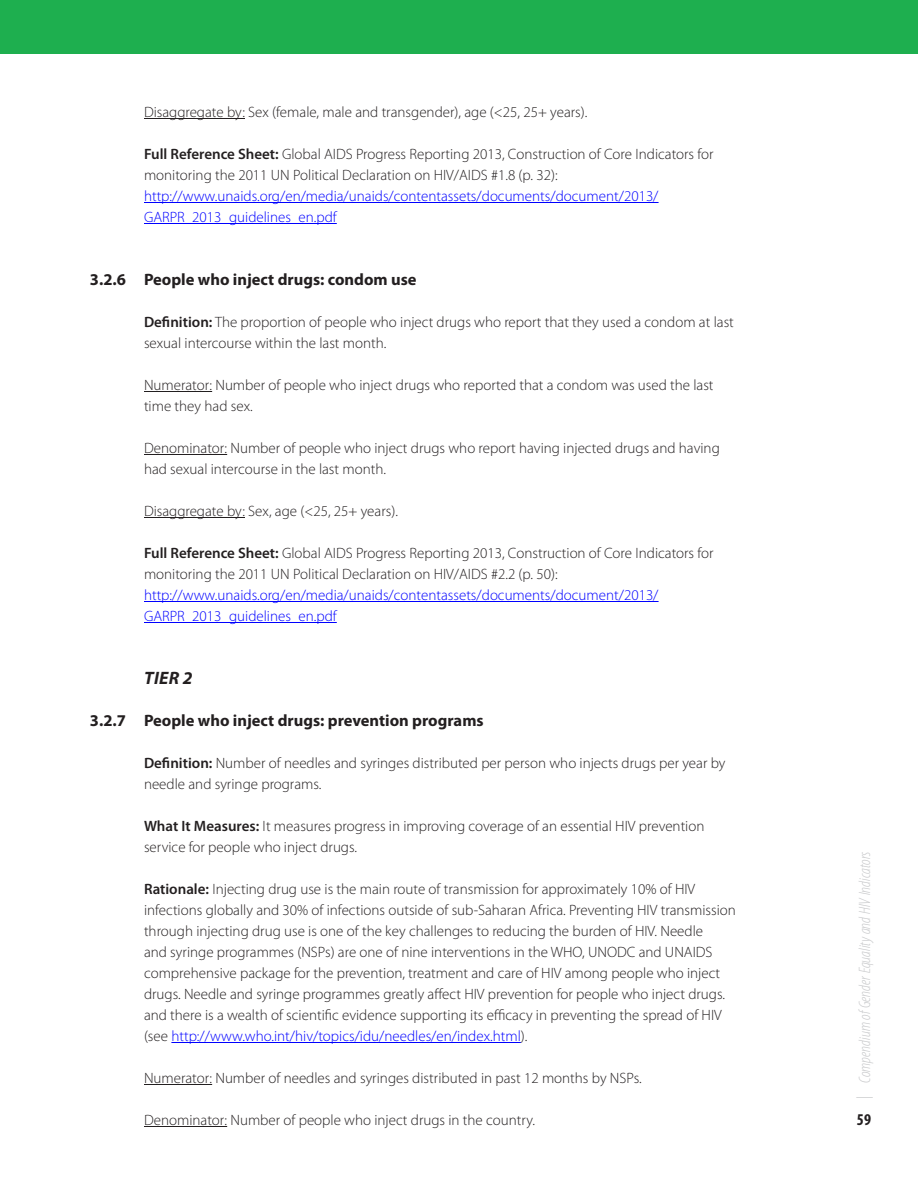
<style>
.page{position:relative;width:918px;height:1188px;background:#fff}
.page>*{position:absolute;margin:0;border:0;box-sizing:border-box;transform-origin:0 0}
.TIERS{font:italic 700 18px "Myriad Pro";color:#231f20}
.subhed_third_Indicat{font:700 16.5px "Myriad Pro";color:#231f20}
.t1{font:italic 300 condensed 16.5px "Myriad Pro";color:#c7c8ca}
.t2{font:700 condensed 16.5px "Myriad Pro";color:#231f20}
.indicator_text{font:300 15px/21px "Myriad Pro";color:#231f20}
.indicator_text-2{font:300 15px/21px "Myriad Pro";color:#00f}
.s1{font-weight:600}
.s2{color:#00f}
.s3{font-style:normal}
</style>
<div class="page">
<div style="left:0;top:0;width:918px;height:54px;background:#1eaf4f"></div>
<hr style="left:144px;top:118px;width:101px;height:1px;background:#231f20">
<hr style="left:144px;top:202px;width:515px;height:1px;background:#00f">
<hr style="left:144px;top:223px;width:193px;height:1px;background:#00f">
<hr style="left:144px;top:391px;width:68px;height:1px;background:#231f20">
<hr style="left:144px;top:454px;width:83px;height:1px;background:#231f20">
<hr style="left:144px;top:517px;width:101px;height:1px;background:#231f20">
<hr style="left:144px;top:601px;width:515px;height:1px;background:#00f">
<hr style="left:144px;top:622px;width:193px;height:1px;background:#00f">
<hr style="left:171px;top:1042px;width:350px;height:1px;background:#00f">
<hr style="left:144px;top:1084px;width:68px;height:1px;background:#231f20">
<hr style="left:144px;top:1126px;width:83px;height:1px;background:#231f20">
<p class="indicator_text" style="left:144px;top:101px;width:445px">Disaggregate by: Sex (female, male and transgender), age (&lt;25, 25+ years).</p>
<p class="indicator_text" style="left:144px;top:143px;width:571px"><span class="s1">Full Reference Sheet:</span> Global AIDS Progress Reporting 2013, Construction of Core Indicators for monitoring the 2011 UN Political Declaration on HIV/AIDS #1.8 (p. 32):</p>
<p class="indicator_text-2" style="left:144px;top:185px;width:516px">http://www.unaids.org/en/media/unaids/contentassets/documents/document/2013/<br>GARPR_2013_guidelines_en.pdf</p>
<p class="subhed_third_Indicat" style="left:90px;top:269px;width:38px">3.2.6</p>
<p class="subhed_third_Indicat" style="left:144px;top:269px;width:274px">People who inject drugs: condom use</p>
<p class="indicator_text" style="left:144px;top:311px;width:591px"><span class="s1">Definition:</span> The proportion of people who inject drugs who report that they used a condom at last sexual intercourse within the last month.</p>
<p class="indicator_text" style="left:144px;top:374px;width:571px">Numerator: Number of people who inject drugs who reported that a condom was used the last time they had sex.</p>
<p class="indicator_text" style="left:144px;top:437px;width:577px">Denominator: Number of people who inject drugs who report having injected drugs and having had sexual intercourse in the last month.</p>
<p class="indicator_text" style="left:144px;top:500px;width:255px">Disaggregate by: Sex, age (&lt;25, 25+ years).</p>
<p class="indicator_text" style="left:144px;top:542px;width:571px"><span class="s1">Full Reference Sheet:</span> Global AIDS Progress Reporting 2013, Construction of Core Indicators for monitoring the 2011 UN Political Declaration on HIV/AIDS #2.2 (p. 50):</p>
<p class="indicator_text-2" style="left:144px;top:584px;width:516px">http://www.unaids.org/en/media/unaids/contentassets/documents/document/2013/<br>GARPR_2013_guidelines_en.pdf</p>
<p class="subhed_third_Indicat" style="left:90px;top:710px;width:38px">3.2.7</p>
<p class="TIERS" style="left:144px;top:666px;width:50px">TIER 2</p>
<p class="subhed_third_Indicat" style="left:144px;top:710px;width:341px">People who inject drugs: prevention programs</p>
<p class="indicator_text" style="left:144px;top:752px;width:583px"><span class="s1">Definition:</span> Number of needles and syringes distributed per person who injects drugs per year by needle and syringe programs.</p>
<p class="indicator_text" style="left:144px;top:815px;width:562px"><span class="s1">What It Measures:</span> It measures progress in improving coverage of an essential HIV prevention service for people who inject drugs.</p>
<p class="indicator_text" style="left:144px;top:878px;width:593px"><span class="s1">Rationale:</span> Injecting drug use is the main route of transmission for approximately 10% of HIV infections globally and 30% of infections outside of sub-Saharan Africa. Preventing HIV transmission through injecting drug use is one of the key challenges to reducing the burden of HIV. Needle<br>and syringe programmes (NSPs) are one of nine interventions in the WHO, UNODC and UNAIDS comprehensive package for the prevention, treatment and care of HIV among people who inject drugs. Needle and syringe programmes greatly affect HIV prevention for people who inject drugs. and there is a wealth of scientific evidence supporting its efficacy in preventing the spread of HIV (see <span class="s2">http://www.who.int/hiv/topics/idu/needles/en/index.html</span>).</p>
<p class="indicator_text" style="left:144px;top:1067px;width:499px">Numerator: Number of needles and syringes distributed in past 12 months by NSPs.</p>
<p class="indicator_text" style="left:144px;top:1109px;width:393px">Denominator: Number of people who inject drugs in the country.</p>
<p class="t1" style="left:855px;top:1099px;width:249px;rotate:-90deg"><span class="s3">|</span> Compendium ofGender Equality and HIV Indicators</p>
<p class="t2" style="left:857px;top:1109px;width:16px">59</p>
</div>
